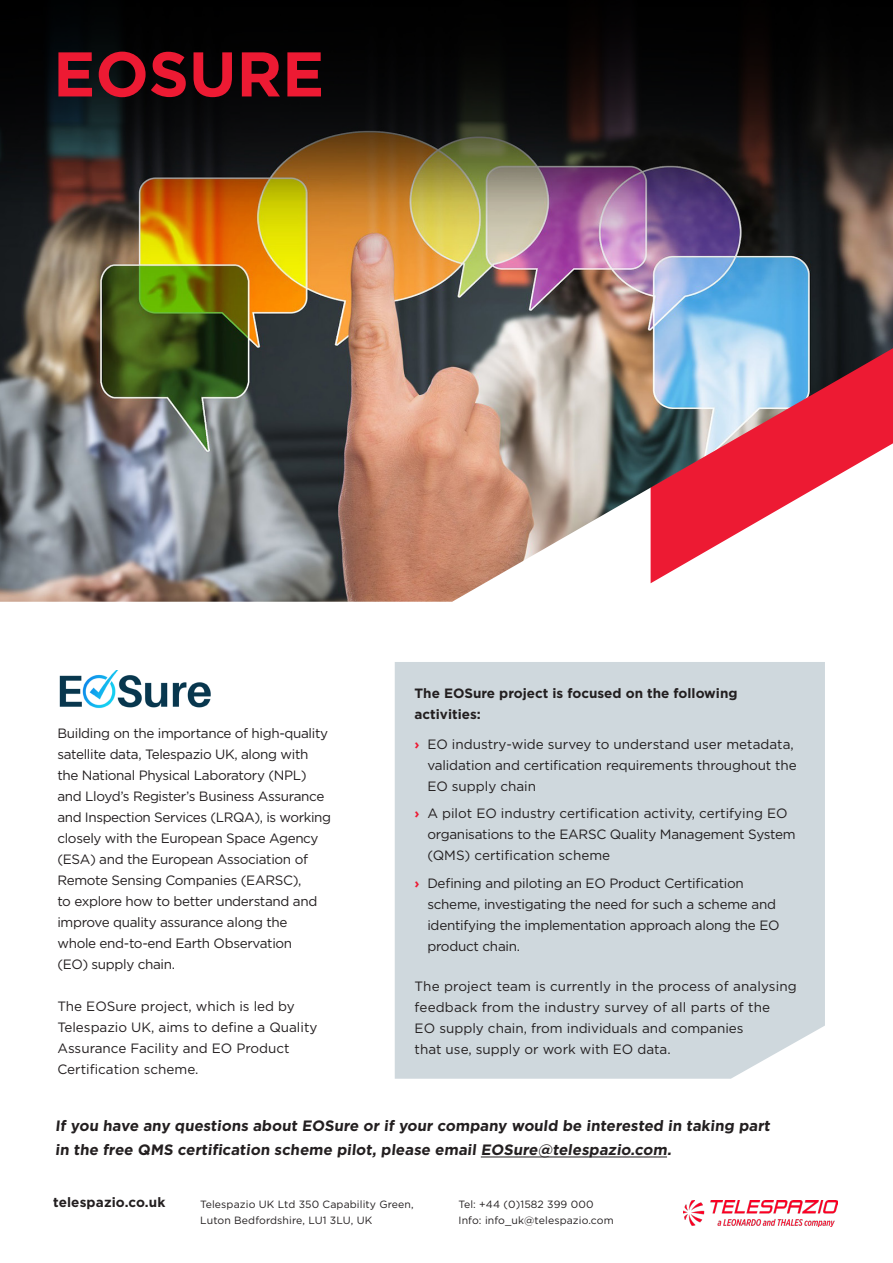
<style>
.page{position:relative;width:893px;height:1263px;background:#fff}
.page>*{position:absolute;margin:0;border:0;box-sizing:border-box;transform-origin:0 0}
.PRODUCT_heading_01{font:700 63px "Gotham";color:#ed1a33}
.txt{font:700 15px "Gotham";color:#231f20}
.txt-2{font:13.5px/21px "Gotham";letter-spacing:-.02em;color:#231f20}
.txt-3{font:13.5px/21px "Gotham";color:#231f20}
.txt-4{font:13.5px/21px "Gotham";letter-spacing:.01em;color:#231f20}
.txt-5{font:700 13.5px/21px "Gotham";color:#231f20}
.txt-6{font:10.5px/16.5px "Gotham";letter-spacing:.01em;color:#231f20}
.s1{font-weight:700;color:#ed1a33}
</style>
<div class="page">
<div style="left:395px;top:662px;width:430px;height:417px;background:#cfd8dd"></div>
<img style="left:0;top:332px;width:893px;height:270px">
<img style="left:0;top:0;width:893px;height:332px">
<img style="left:684px;top:1200px;width:153px;height:26px">
<hr style="left:481px;top:1156px;width:186px;height:1px;background:#231f20">
<img style="left:59px;top:670px;width:152px;height:39px">
<p class="PRODUCT_heading_01" style="left:53px;top:32px;width:273px">EOSURE</p>
<p class="txt-2" style="left:57px;top:722px;width:272px">Building on the importance of high-quality satellite data, Telespazio UK, along with</p>
<p class="txt-2" style="left:57px;top:764px;width:275px">the National Physical Laboratory (NPL) and Lloyd’s Register’s Business Assurance and Inspection Services (LRQA), is working closely with the European Space Agency (ESA) and the European Association of Remote Sensing Companies (EARSC),</p>
<p class="txt-2" style="left:57px;top:890px;width:261px">to explore how to better understand and improve quality assurance along the</p>
<p class="txt-2" style="left:57px;top:932px;width:236px">whole end-to-end Earth Observation</p>
<p class="txt-2" style="left:57px;top:953px;width:119px">(EO) supply chain.</p>
<p class="txt-3" style="left:57px;top:995px;width:262px">The EOSure project, which is led by<br>Telespazio UK, aims to define a Quality<br>Assurance Facility and EO Product<br>Certification scheme.</p>
<p class="txt-5" style="left:415px;top:682px;width:324px">The EOSure project is focused on the following activities:</p>
<p class="txt-2" style="left:427px;top:733px;width:371px;text-indent:-13px"><span class="s1">›</span> EO industry-wide survey to understand user metadata, validation and certification requirements throughout the<br>EO supply chain</p>
<p class="txt-3" style="left:427px;top:802px;width:370px;text-indent:-13px"><span class="s1">›</span> A pilot EO industry certification activity, certifying EO organisations to the EARSC Quality Management System (QMS) certification scheme</p>
<p class="txt-2" style="left:427px;top:873px;width:354px;text-indent:-13px"><span class="s1">›</span> Defining and piloting an EO Product Certification scheme, investigating the need for such a scheme and identifying the implementation approach along the EO product chain.</p>
<p class="txt-4" style="left:415px;top:975px;width:384px">The project team is currently in the process of analysing feedback from the industry survey of all parts of the</p>
<p class="txt-3" style="left:415px;top:1017px;width:331px">EO supply chain, from individuals and companies</p>
<p class="txt-3" style="left:415px;top:1038px;width:258px">that use, supply or work with EO data.</p>
<p class="txt" style="left:55px;top:1116px;width:718px">If you have any questions about EOSure or if your company would be interested in taking part</p>
<p class="txt" style="left:55px;top:1140px;width:620px">in the free QMS certification scheme pilot, please email EOSure@telespazio.com.</p>
<p class="txt-5" style="left:53px;top:1192px;width:114px">telespazio.co.uk</p>
<p class="txt-6" style="left:200px;top:1195px;width:215px">Telespazio UK Ltd 350 Capability Green,<br>Luton Bedfordshire, LU1 3LU, UK</p>
<p class="txt-6" style="left:458px;top:1195px;width:136px">Tel: +44 (0)1582 399 000</p>
<p class="txt-6" style="left:458px;top:1212px;width:157px">Info: info_uk@telespazio.com</p>
</div>
